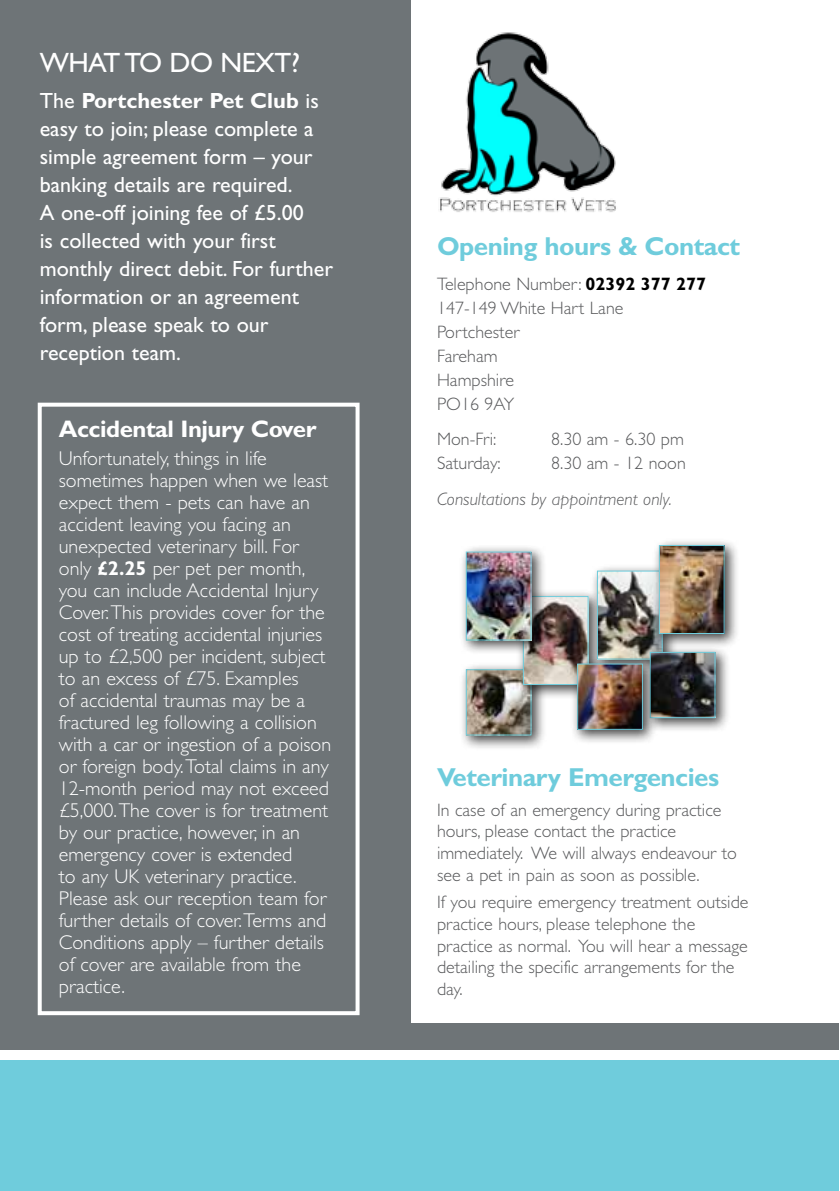
<style>
.page{position:relative;width:840px;height:1191px;background:#fff}
.page>*{position:absolute;margin:0;border:0;box-sizing:border-box;transform-origin:0 0}
.t1{font:28px "Gill Sans Std";letter-spacing:-.02em;color:#fff}
.t2{font:700 26px "Gill Sans Std";letter-spacing:-.02em;color:#6fccdc}
.t3{font:700 24px "Gill Sans Std";letter-spacing:-.02em;color:#fff}
.t4{font:22px/28px "Gill Sans Std";color:#fff}
.t5{font:300 20px/22px "Gill Sans Std";color:#fff}
.t6{font:300 18px/21.6px "Gill Sans Std";color:#58595b}
.t7{font:italic 300 18px "Gill Sans Std";color:#58595b}
.s1{font-weight:700}
.s2{font-weight:700;color:#000}
</style>
<div class="page">
<div style="left:458px;top:662px;width:88px;height:89px;background:#000;opacity:.75"></div>
<img style="left:467px;top:671px;width:62px;height:62px">
<div style="left:465px;top:669px;width:66px;height:66px;border:1px solid #6fccdc"></div>
<div style="left:0;top:1px;width:410px;height:1190px;background:#6e7477"></div>
<div style="left:0;top:1023px;width:838px;height:27px;background:#6e7477"></div>
<div style="left:0;top:1050px;width:838px;height:28px;background:#fff"></div>
<div style="left:0;top:1060px;width:838px;height:131px;background:#6fccdc"></div>
<img style="left:440px;top:32px;width:176px;height:180px">
<div style="left:38px;top:403px;width:321px;height:612px;border:4px solid #fff"></div>
<div style="left:515px;top:589px;width:88px;height:111px;background:#000;opacity:.75"></div>
<img style="left:524px;top:598px;width:62px;height:85px">
<div style="left:522px;top:596px;width:66px;height:89px;border:1px solid #6fccdc"></div>
<div style="left:589px;top:563px;width:88px;height:111px;background:#000;opacity:.75"></div>
<img style="left:598px;top:572px;width:53px;height:84px">
<div style="left:596px;top:570px;width:66px;height:89px;border:1px solid #6fccdc"></div>
<div style="left:642px;top:645px;width:88px;height:88px;background:#000;opacity:.75"></div>
<img style="left:651px;top:654px;width:62px;height:62px">
<div style="left:649px;top:652px;width:66px;height:66px;border:1px solid #6fccdc"></div>
<div style="left:570px;top:656px;width:87px;height:89px;background:#000;opacity:.75"></div>
<img style="left:579px;top:665px;width:61px;height:63px">
<div style="left:577px;top:663px;width:65px;height:67px;border:1px solid #6fccdc"></div>
<div style="left:651px;top:538px;width:88px;height:111px;background:#000;opacity:.75"></div>
<img style="left:660px;top:547px;width:62px;height:85px">
<div style="left:658px;top:545px;width:66px;height:89px;border:1px solid #6fccdc"></div>
<div style="left:458px;top:544px;width:88px;height:111px;background:#000;opacity:.75"></div>
<img style="left:467px;top:553px;width:62px;height:85px">
<div style="left:465px;top:551px;width:66px;height:89px;border:1px solid #6fccdc"></div>
<h1 class="t1" style="left:40px;top:46px;width:262px">WHAT TO DO NEXT?</h1>
<p class="t4" style="left:40px;top:87px;width:294px">The <span class="s1">Portchester Pet Club</span> is easy to join; please complete a simple agreement form – your banking details are required.<br>A one-off joining fee of £5.00<br>is collected with your first monthly direct debit. For further information or an agreement form, please speak to our reception team.</p>
<p class="t3" style="left:59px;top:415px;width:259px">Accidental Injury Cover</p>
<p class="t5" style="left:59px;top:447px;width:274px">Unfortunately, things in life sometimes happen when we least expect them - pets can have an accident leaving you facing an unexpected veterinary bill. For only <span class="s1">£2.25</span> per pet per month, you can include Accidental Injury<br>Cover. This provides cover for the cost of treating accidental injuries up to £2,500 per incident, subject to an excess of £75. Examples<br>of accidental traumas may be a fractured leg following a collision with a car or ingestion of a poison or foreign body. Total claims in any<br>12-month period may not exceed £5,000. The cover is for treatment by our practice, however, in an emergency cover is extended<br>to any UK veterinary practice.<br>Please ask our reception team for further details of cover. Terms and<br>Conditions apply – further details of cover are available from the practice.</p>
<h2 class="t2" style="left:437px;top:230px;width:304px">Opening hours &amp; Contact</h2>
<p class="t6" style="left:437px;top:272px;width:270px;line-height:24px">Telephone Number: <span class="s2">02392 377 277<br></span>147-149 White Hart Lane<br>Portchester<br>Fareham<br>Hampshire<br>PO16 9AY</p>
<p class="t6" style="left:437px;top:428px;width:61px">Mon-Fri:</p>
<p class="t6" style="left:551px;top:428px;width:134px">8.30 am - 6.30 pm</p>
<p class="t6" style="left:437px;top:452px;width:65px">Saturday:</p>
<p class="t6" style="left:551px;top:452px;width:136px">8.30 am - 12 noon</p>
<p class="t7" style="left:437px;top:488px;width:236px">Consultations by appointment only.</p>
<h2 class="t2" style="left:437px;top:761px;width:283px">Veterinary Emergencies</h2>
<p class="t6" style="left:437px;top:799px;width:301px">In case of an emergency during practice hours, please contact the practice immediately. We will always endeavour to see a pet in pain as soon as possible.</p>
<p class="t6" style="left:437px;top:891px;width:313px">If you require emergency treatment outside practice hours, please telephone the practice as normal. You will hear a message detailing the specific arrangements for the day.</p>
</div>
